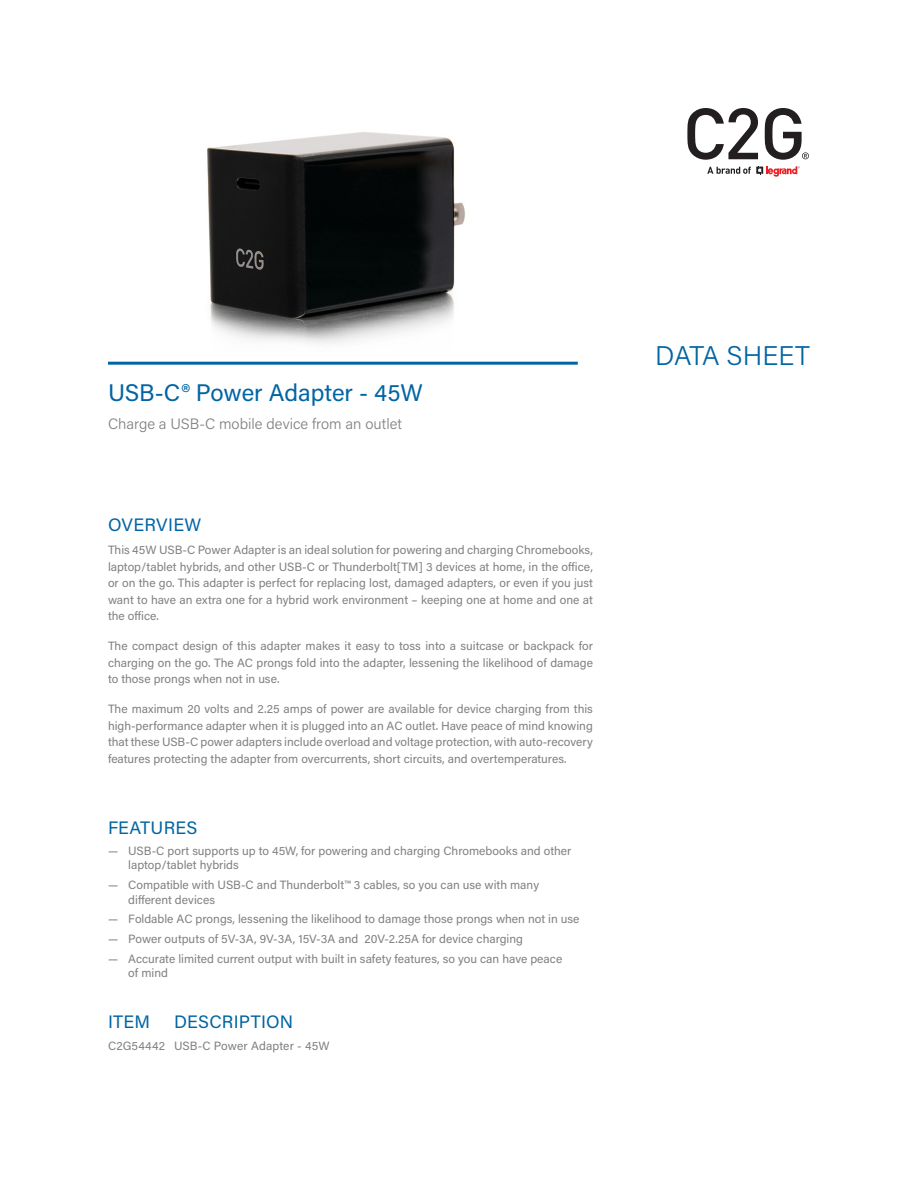
<style>
.page{position:relative;width:918px;height:1188px;background:#fff}
.page>*{position:absolute;margin:0;border:0;box-sizing:border-box;transform-origin:0 0}
.Main_Header__DATA_SH{font:300 27px "Acumin Pro";color:#0065a4}
.Product_Header{font:24px "Acumin Pro";color:#0065a4}
.Overview-Features-It{font:18px "Acumin Pro";letter-spacing:.015em;color:#0065a4}
.Subhead{font:300 15px "Acumin Pro";color:#808083}
.Main_Body_Copy{font:12px/16.5px "Acumin Pro";color:#808083;text-align:justify}
.Item_description_cop{font:12px "Acumin Pro";letter-spacing:.01em;color:#808083}
</style>
<div class="page">
<img style="left:207px;top:132px;width:258px;height:212px">
<svg style="left:707px;top:166px;width:93px;height:11px"></svg>
<svg style="left:687px;top:108px;width:71px;height:52px"></svg>
<svg style="left:765px;top:108px;width:44px;height:52px"></svg>
<hr style="left:108px;top:362px;width:470px;height:3px;background:#0065a4">
<p class="Product_Header" style="left:108px;top:376px;width:316px">USB-C® Power Adapter - 45W</p>
<p class="Subhead" style="left:108px;top:413px;width:296px">Charge a USB-C mobile device from an outlet</p>
<p class="Overview-Features-It" style="left:108px;top:512px;width:95px">OVERVIEW</p>
<p class="Main_Body_Copy" style="left:108px;top:541px;width:486px">This 45W USB-C Power Adapter is an ideal solution for powering and charging Chromebooks, laptop/tablet hybrids, and other USB-C or Thunderbolt[TM] 3 devices at home, in the office, or on the go. This adapter is perfect for replacing lost, damaged adapters, or even if you just want to have an extra one for a hybrid work environment – keeping one at home and one at the office.</p>
<p class="Main_Body_Copy" style="left:108px;top:637px;width:486px">The compact design of this adapter makes it easy to toss into a suitcase or backpack for charging on the go. The AC prongs fold into the adapter, lessening the likelihood of damage to those prongs when not in use.</p>
<p class="Main_Body_Copy" style="left:108px;top:700px;width:486px">The maximum 20 volts and 2.25 amps of power are available for device charging from this high-performance adapter when it is plugged into an AC outlet. Have peace of mind knowing that these USB-C power adapters include overload and voltage protection, with auto-recovery features protecting the adapter from overcurrents, short circuits, and overtemperatures.</p>
<p class="Overview-Features-It" style="left:108px;top:815px;width:91px">FEATURES</p>
<p class="Main_Body_Copy" style="left:128px;top:843px;width:445px;line-height:14.4px;text-indent:-20px">— USB-C port supports up to 45W, for powering and charging Chromebooks and other laptop/tablet hybrids</p>
<p class="Main_Body_Copy" style="left:128px;top:877px;width:412px;line-height:14.4px;text-indent:-20px">— Compatible with USB-C and Thunderbolt™ 3 cables, so you can use with many different devices</p>
<p class="Main_Body_Copy" style="left:108px;top:911px;width:473px">— Foldable AC prongs, lessening the likelihood to damage those prongs when not in use</p>
<p class="Main_Body_Copy" style="left:108px;top:930px;width:417px">— Power outputs of 5V-3A, 9V-3A, 15V-3A and 20V-2.25A for device charging</p>
<p class="Main_Body_Copy" style="left:128px;top:951px;width:436px;line-height:14.4px;text-indent:-20px">— Accurate limited current output with built in safety features, so you can have peace of mind</p>
<p class="Overview-Features-It" style="left:108px;top:1009px;width:44px">ITEM</p>
<p class="Overview-Features-It" style="left:174px;top:1009px;width:121px">DESCRIPTION</p>
<p class="Item_description_cop" style="left:108px;top:1037px;width:223px">C2G54442 USB-C Power Adapter - 45W</p>
<p class="Main_Header__DATA_SH" style="left:655px;top:337px;width:156px">DATA SHEET</p>
</div>
